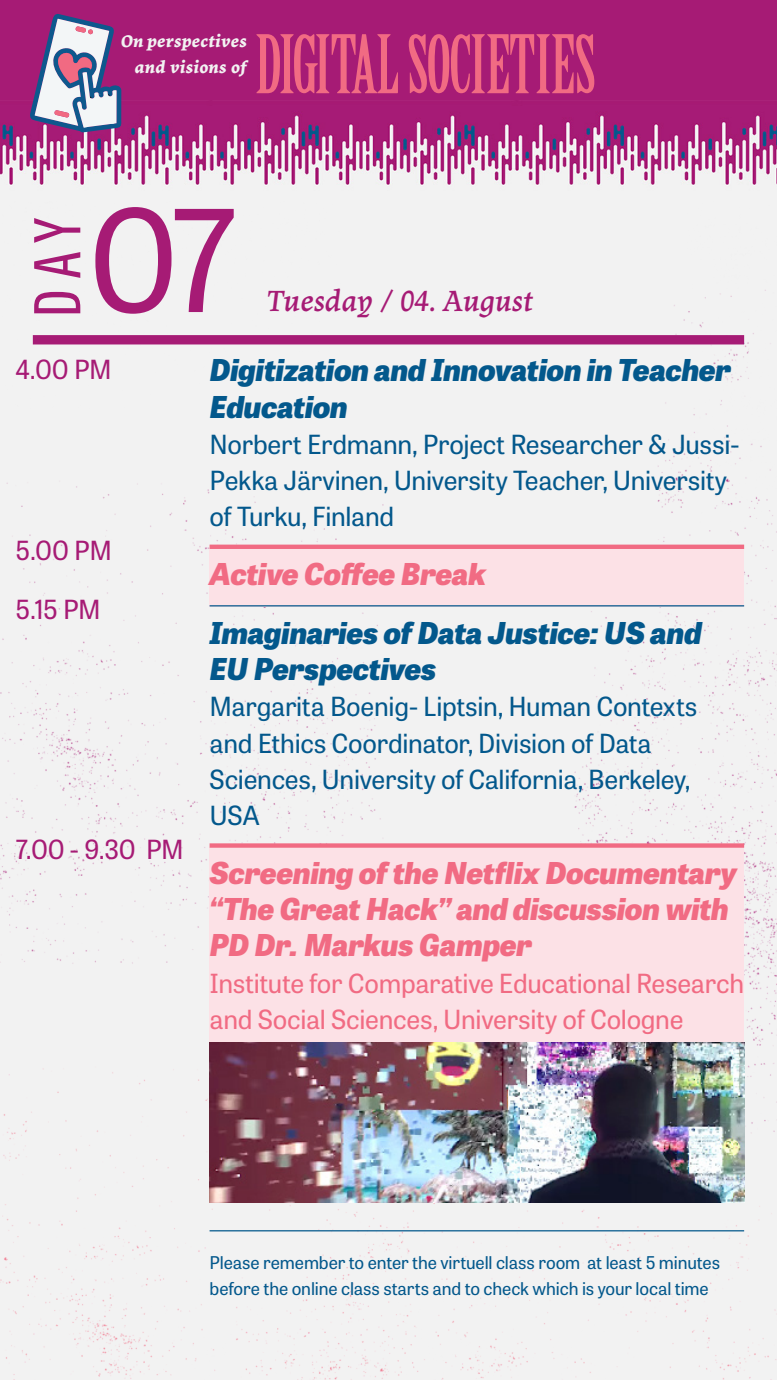
<style>
.page{position:relative;width:777px;height:1380px;background:#fff}
.page>*{position:absolute;margin:0;border:0;box-sizing:border-box;transform-origin:0 0}
.t1{font:140.56px "Tablet Gothic";color:#a61b75}
.t2{font:62.81px "Tablet Gothic Compressed";color:#a61b75}
.Highlight{font:italic 800 30px/36.2px "Tablet Gothic";letter-spacing:-.01em;color:#f16b83}
.Bullets{font:italic 800 30px/36.2px "Tablet Gothic";letter-spacing:-.01em;color:#03588c}
.Text_Paragraph{font:italic 30px "Lapture Caption";letter-spacing:-.005em;color:#a61b75}
.Bullets-2{font:26.25px/36.2px "Tablet Gothic";letter-spacing:-.01em;color:#03588c}
.Highlight-2{font:26.25px/36.2px "Tablet Gothic";letter-spacing:-.01em;color:#f16b83}
.Time{font:26.25px "Tablet Gothic";letter-spacing:-.025em;color:#a61b75}
.Reminder{font:17.5px/26.2px "Tablet Gothic";letter-spacing:-.005em;color:#03588c}
.t3{font:italic 700 17.31px "Lapture Caption";color:#f2f2f2}
</style>
<div class="page">
<div style="left:0;top:201px;width:776px;height:1179px;background:#f2f2f2"></div>
<div style="left:209px;top:549px;width:534px;height:57px;background:#fce1e6"></div>
<hr style="left:209px;top:545px;width:534px;height:4px;background:#f16b83">
<hr style="left:209px;top:605px;width:534px;height:1px;background:#03588c">
<div style="left:209px;top:848px;width:534px;height:201px;background:#fce1e6"></div>
<div style="left:209px;top:843px;width:534px;height:5px;background:#f16b83"></div>
<div style="left:33px;top:335px;width:710px;height:9px;background:#a61b75"></div>
<hr style="left:209px;top:1230px;width:534px;height:1px;background:#03588c">
<div style="left:0;top:0;width:776px;height:122px;background:#a61b75"></div>
<img style="left:0;top:100px;width:776px;height:101px">
<svg style="left:30px;top:14px;width:91px;height:118px"></svg>
<svg style="left:256px;top:34px;width:142px;height:59px"></svg>
<svg style="left:408px;top:34px;width:186px;height:59px"></svg>
<img style="left:209px;top:1042px;width:534px;height:160px">
<p class="t3" style="left:121px;top:30px;width:128px">On perspectives</p>
<p class="t3" style="left:135px;top:56px;width:114px">and visions of</p>
<p class="t2" style="left:15px;top:316px;width:100px;rotate:-90deg">DAY</p>
<p class="t1" style="left:88px;top:164px;width:149px">07</p>
<p class="Text_Paragraph" style="left:266px;top:283px;width:269px">Tuesday / 04. August</p>
<p class="Time" style="left:16px;top:351px;width:98px">4.00 PM</p>
<p class="Time" style="left:16px;top:532px;width:98px">5.00 PM</p>
<p class="Time" style="left:16px;top:591px;width:87px">5.15 PM</p>
<p class="Time" style="left:16px;top:831px;width:170px">7.00 - 9.30 PM</p>
<p class="Bullets" style="left:209px;top:350px;width:523px">Digitization and Innovation in Teacher<br>Education</p>
<p class="Bullets-2" style="left:209px;top:425px;width:531px">Norbert Erdmann, Project Researcher &amp; Jussi-<br>Pekka Järvinen, University Teacher, University of Turku, Finland</p>
<p class="Highlight" style="left:209px;top:554px;width:278px">Active Coffee Break</p>
<p class="Bullets" style="left:209px;top:612px;width:493px">Imaginaries of Data Justice: US and<br>EU Perspectives</p>
<p class="Bullets-2" style="left:209px;top:688px;width:489px">Margarita Boenig- Liptsin, Human Contexts and Ethics Coordinator, Division of Data Sciences, University of California, Berkeley, USA</p>
<p class="Highlight" style="left:209px;top:852px;width:529px">Screening of the Netflix Documentary “The Great Hack” and discussion with<br>PD Dr. Markus Gamper</p>
<p class="Highlight-2" style="left:209px;top:964px;width:536px">Institute for Comparative Educational Research and Social Sciences, University of Cologne</p>
<p class="Reminder" style="left:209px;top:1249px;width:512px">Please remember to enter the virtuell class room at least 5 minutes before the online class starts and to check which is your local time</p>
</div>
